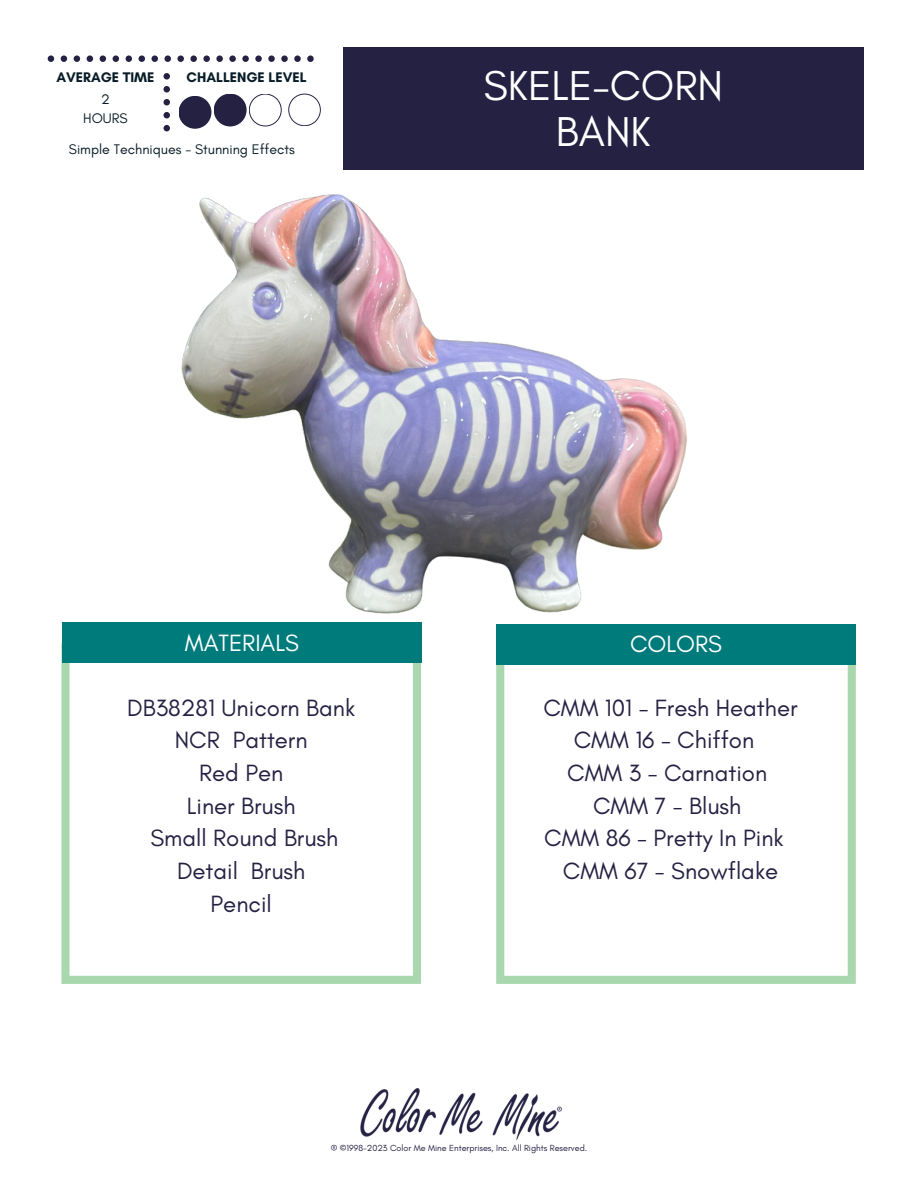
<style>
.page{position:relative;width:918px;height:1188px;background:#fff}
.page>*{position:absolute;margin:0;border:0;box-sizing:border-box;transform-origin:0 0}
.t1{font:42.45px "Glacial Indifference";color:#fff}
.t2{font:24px "Glacial Indifference";color:#242143}
.t3{font:24px "Glacial Indifference";color:#fff}
.t4{font:14.1px "Glacial Indifference";color:#081c27}
.t5{font:700 14.1px "Glacial Indifference";color:#081c27}
.t6{font:9px "Glacial Indifference";color:#242143}
</style>
<div class="page">
<div style="left:343px;top:48px;width:521px;height:122px;background:#242143"></div>
<img style="left:360px;top:1089px;width:202px;height:51px">
<svg style="left:61px;top:642px;width:360px;height:342px"></svg>
<svg style="left:496px;top:665px;width:360px;height:319px"></svg>
<div style="left:62px;top:623px;width:360px;height:40px;background:#007b7c"></div>
<div style="left:496px;top:624px;width:360px;height:41px;background:#007b7c"></div>
<svg style="left:48px;top:55px;width:273px;height:76px"></svg>
<div style="left:179px;top:96px;width:32px;height:33px;background:#242143;border-radius:50%"></div>
<div style="left:214px;top:94px;width:33px;height:32px;background:#242143;border-radius:50%"></div>
<img style="left:179px;top:117px;width:520px;height:560px">
<p class="t5" style="left:56px;top:69px;width:100px">AVERAGE TIME</p>
<p class="t5" style="left:187px;top:69px;width:122px">CHALLENGE LEVEL</p>
<p class="t4" style="left:101px;top:90px;width:10px">2</p>
<p class="t4" style="left:83px;top:109px;width:46px">HOURS</p>
<p class="t4" style="left:69px;top:141px;width:227px">Simple Techniques - Stunning Effects</p>
<p class="t1" style="left:484px;top:59px;width:241px">SKELE-CORN</p>
<p class="t1" style="left:556px;top:105px;width:96px">BANK</p>
<p class="t3" style="left:185px;top:628px;width:116px">MATERIALS</p>
<p class="t2" style="left:127px;top:693px;width:229px">DB38281 Unicorn Bank</p>
<p class="t2" style="left:175px;top:726px;width:134px">NCR Pattern</p>
<p class="t2" style="left:199px;top:758px;width:86px">Red Pen</p>
<p class="t2" style="left:187px;top:791px;width:110px">Liner Brush</p>
<p class="t2" style="left:150px;top:824px;width:190px">Small Round Brush</p>
<p class="t2" style="left:177px;top:856px;width:130px">Detail Brush</p>
<p class="t2" style="left:211px;top:889px;width:63px">Pencil</p>
<p class="t3" style="left:630px;top:629px;width:93px">COLORS</p>
<p class="t2" style="left:543px;top:693px;width:256px">CMM 101 - Fresh Heather</p>
<p class="t2" style="left:574px;top:726px;width:182px">CMM 16 - Chiffon</p>
<p class="t2" style="left:567px;top:758px;width:202px">CMM 3 - Carnation</p>
<p class="t2" style="left:593px;top:791px;width:150px">CMM 7 - Blush</p>
<p class="t2" style="left:544px;top:824px;width:241px">CMM 86 - Pretty In Pink</p>
<p class="t2" style="left:563px;top:856px;width:217px">CMM 67 - Snowflake</p>
<p class="t6" style="left:331px;top:1142px;width:258px">® ©1998-2023 Color Me Mine Enterprises, Inc. All Rights Reserved.</p>
</div>
